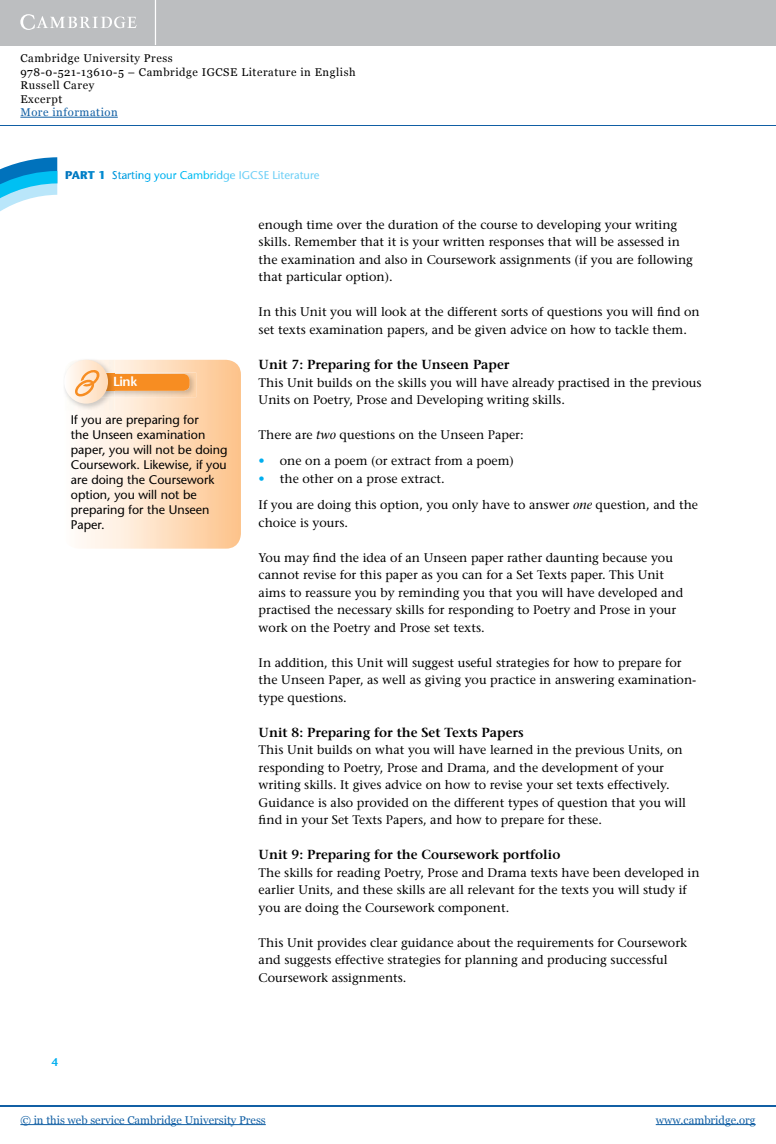
<style>
.page{position:relative;width:776px;height:1144px;background:#fff}
.page>*{position:absolute;margin:0;border:0;box-sizing:border-box;transform-origin:0 0}
.t1{font:600 13.12px "Stone Serif";color:#000}
.t2{font:600 13.12px "ITC Stone Sans";color:#fff}
.t3{font:12.5px/17.5px "Stone Serif";color:#000}
.t4{font:12.5px/15px "Stone Sans";color:#000}
.t5{font:11.25px/13.4px "Georgia";letter-spacing:.05em;color:#000}
.t6{font:11.25px "Georgia";color:#115fa4}
.t7{font:11.25px "Stone Sans";color:#6dcff6}
.t8{font:11.25px "Georgia";letter-spacing:.05em;color:#115fa4}
.t9{font:600 11.25px "ITC Stone Sans";color:#00aeef}
.s1{font-weight:700;color:#0075be}
.s2{font-weight:700;color:#007dc5}
.s3{font-weight:700;color:#0080c8}
.s4{font-weight:700;color:#008ad0}
.s5{color:#0094d9}
.s6{color:#0097dc}
.s7{color:#009bde}
.s8{color:#009ee1}
.s9{color:#00a1e4}
.s10{color:#00a6e8}
.s11{color:#00aaec}
.s12{color:#00b0f0}
.s13{color:#00b2f0}
.s14{color:#00b4f0}
.s15{color:#00b6f1}
.s16{color:#00b9f1}
.s17{color:#00bbf2}
.s18{color:#00bef3}
.s19{color:#00c2f3}
.s20{color:#1ac4f4}
.s21{color:#2bc5f4}
.s22{color:#3bc6f4}
.s23{color:#4fc9f5}
.s24{color:#5acbf5}
.s25{color:#6bcff6}
.s26{font-style:italic}
.s27{color:#00aeef}
</style>
<div class="page">
<div style="left:0;top:0;width:776px;height:45px;background:#bcbec0"></div>
<hr style="left:155px;top:0;width:1px;height:45px;background:#fff">
<svg style="left:20px;top:14px;width:117px;height:16px"></svg>
<hr style="left:20px;top:117px;width:98px;height:1px;background:#115fa4">
<hr style="left:0;top:125px;width:776px;height:1px;background:#115fa4">
<hr style="left:0;top:1104px;width:776px;height:1px;background:#115fa4">
<hr style="left:20px;top:1124px;width:246px;height:1px;background:#115fa4">
<hr style="left:656px;top:1124px;width:100px;height:1px;background:#115fa4">
<svg style="left:0;top:157px;width:57px;height:54px"></svg>
<svg style="left:64px;top:360px;width:177px;height:188px;background:#fdddbe"></svg>
<p class="t5" style="left:20px;top:52px;width:337px">Cambridge University Press<br>978-0-521-13610-5 – Cambridge IGCSE Literature in English<br>Russell Carey<br>Excerpt</p>
<p class="t8" style="left:20px;top:105px;width:99px">More information</p>
<p class="t7" style="left:65px;top:168px;width:256px"><span class="s1">PA</span><span class="s2">R</span><span class="s3">T</span> <span class="s4">1</span> <span class="s5">S</span><span class="s6">t</span><span class="s7">a</span><span class="s8">r</span><span class="s9">ti</span><span class="s10">n</span><span class="s11">g</span> <span class="s12">y</span><span class="s13">o</span><span class="s14">u</span><span class="s15">r</span> <span class="s16">C</span><span class="s17">a</span><span class="s18">m</span><span class="s19">b</span><span class="s20">r</span><span class="s21">i</span><span class="s22">d</span><span class="s23">g</span><span class="s24">e</span> <span class="s25">IG</span>CSE Literature</p>
<p class="t3" style="left:259px;top:216px;width:436px">enough time over the duration of the course to developing your writing skills. Remember that it is your written responses that will be assessed in the examination and also in Coursework assignments (if you are following that particular option).</p>
<p class="t3" style="left:259px;top:303px;width:443px">In this Unit you will look at the different sorts of questions you will find on set texts examination papers, and be given advice on how to tackle them.</p>
<p class="t1" style="left:259px;top:356px;width:252px">Unit 7: Preparing for the Unseen Paper</p>
<p class="t3" style="left:259px;top:373px;width:444px">This Unit builds on the skills you will have already practised in the previous<br>Units on Poetry, Prose and Developing writing skills.</p>
<p class="t3" style="left:259px;top:426px;width:266px">There are <span class="s26">two</span> questions on the Unseen Paper:</p>
<p class="t3" style="left:259px;top:452px;width:257px"><span class="s27">•</span> one on a poem (or extract from a poem)</p>
<p class="t3" style="left:259px;top:465px;width:441px;line-height:26.1px"><span class="s27">•</span> the other on a prose extract.<br>If you are doing this option, you only have to answer <span class="s26">one</span> question, and the</p>
<p class="t3" style="left:259px;top:513px;width:91px">choice is yours.</p>
<p class="t3" style="left:259px;top:548px;width:426px">You may find the idea of an Unseen paper rather daunting because you cannot revise for this paper as you can for a Set Texts paper. This Unit aims to reassure you by reminding you that you will have developed and practised the necessary skills for responding to Poetry and Prose in your work on the Poetry and Prose set texts.</p>
<p class="t3" style="left:259px;top:653px;width:439px">In addition, this Unit will suggest useful strategies for how to prepare for the Unseen Paper, as well as giving you practice in answering examination&shy;type questions.</p>
<p class="t1" style="left:259px;top:724px;width:266px">Unit 8: Preparing for the Set Texts Papers</p>
<p class="t3" style="left:259px;top:741px;width:429px">This Unit builds on what you will have learned in the previous Units, on responding to Poetry, Prose and Drama, and the development of your writing skills. It gives advice on how to revise your set texts effectively.<br>Guidance is also provided on the different types of question that you will find in your Set Texts Papers, and how to prepare for these.</p>
<p class="t1" style="left:259px;top:846px;width:303px">Unit 9: Preparing for the Coursework portfolio</p>
<p class="t3" style="left:259px;top:863px;width:442px">The skills for reading Poetry, Prose and Drama texts have been developed in earlier Units, and these skills are all relevant for the texts you will study if you are doing the Coursework component.</p>
<p class="t3" style="left:259px;top:933px;width:430px">This Unit provides clear guidance about the requirements for Coursework and suggests effective strategies for planning and producing successful<br>Coursework assignments.</p>
<p class="t2" style="left:113px;top:374px;width:25px">Link</p>
<p class="t4" style="left:71px;top:412px;width:158px">If you are preparing for<br>the Unseen examination paper, you will not be doing<br>Coursework. Likewise, if you are doing the Coursework option, you will not be preparing for the Unseen<br>Paper.</p>
<p class="t9" style="left:51px;top:1055px;width:8px">4</p>
<p class="t6" style="left:20px;top:1112px;width:247px">© in this web service Cambridge University Press</p>
<p class="t6" style="left:656px;top:1112px;width:101px">www.cambridge.org</p>
</div>
